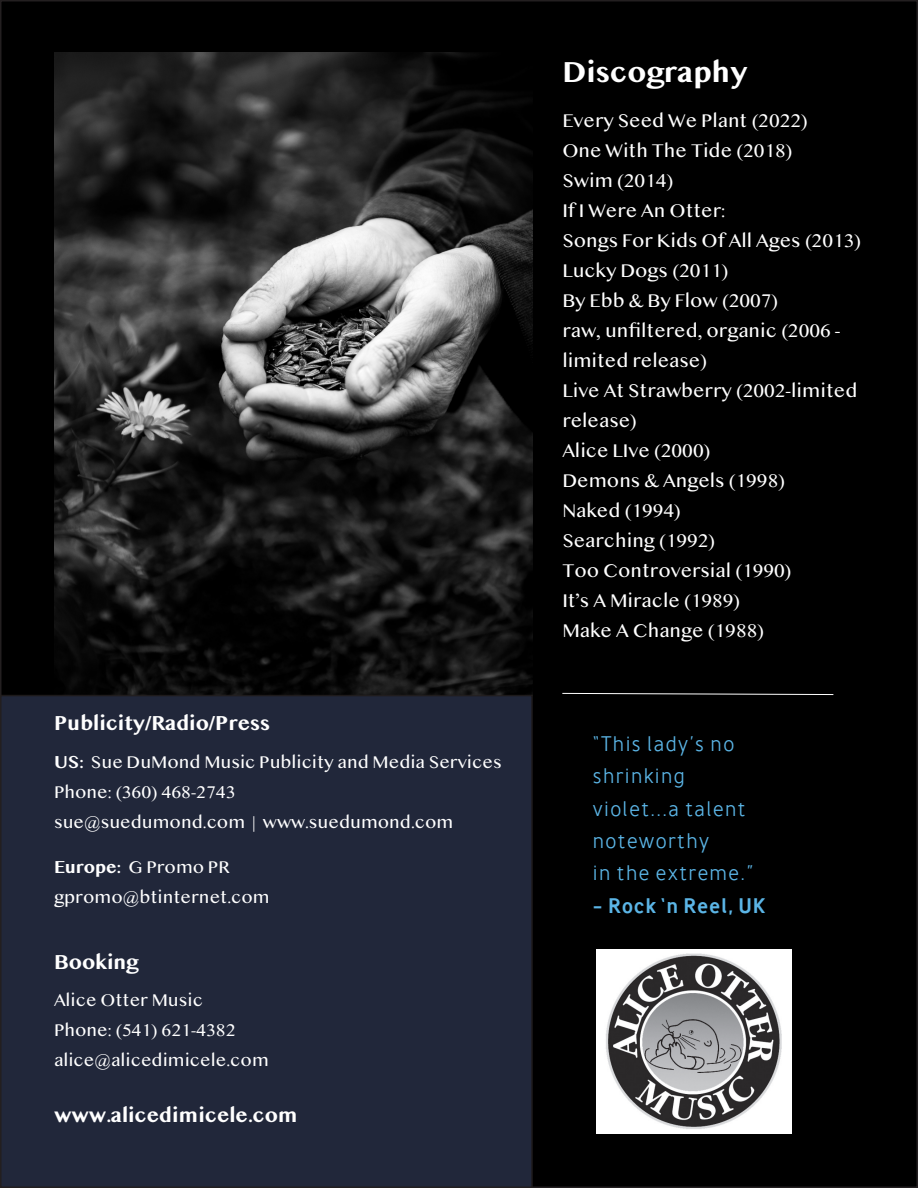
<style>
.page{position:relative;width:918px;height:1188px;background:#fff}
.page>*{position:absolute;margin:0;border:0;box-sizing:border-box;transform-origin:0 0}
.t1{font:700 30px "Myanmar MN";color:#fff}
.t2{font:27px/32.4px "Awan Zaman Lt";letter-spacing:.05em;color:#5bb5e6}
.t3{font:700 27px "Awan Zaman";letter-spacing:.05em;color:#5bb5e6}
.t4{font:700 21px "Myanmar MN";color:#fff}
.t5{font:19.5px/30px "Myanmar MN";color:#fff}
.t6{font:18px/30px "Myanmar MN";color:#fff}
.s1{font-weight:700}
</style>
<div class="page">
<div style="left:1px;top:1px;width:916px;height:1186px;background:#000"></div>
<img style="left:54px;top:52px;width:479px;height:643px">
<div style="left:1px;top:696px;width:531px;height:491px;background:#21273a"></div>
<div style="left:0;top:695px;width:533px;height:493px;border:2px solid #231f20"></div>
<svg style="left:562px;top:693px;width:272px;height:2px"></svg>
<img style="left:597px;top:949px;width:194px;height:185px">
<p class="t4" style="left:54px;top:711px;width:218px">Publicity/Radio/Press</p>
<p class="t6" style="left:54px;top:747px;width:449px"><span class="s1">US:</span> Sue DuMond Music Publicity and Media Services<br>Phone: (360) 468-2743<br>sue@suedumond.com | www.suedumond.com</p>
<p class="t6" style="left:54px;top:852px;width:217px"><span class="s1">Europe:</span> G Promo PR gpromo@btinternet.com</p>
<p class="t4" style="left:54px;top:949px;width:86px">Booking</p>
<p class="t6" style="left:54px;top:985px;width:216px">Alice Otter Music<br>Phone: (541) 621-4382 alice@alicedimicele.com</p>
<p class="t4" style="left:54px;top:1102px;width:245px">www.alicedimicele.com</p>
<h1 class="t1" style="left:562px;top:54px;width:187px">Discography</h1>
<p class="t5" style="left:562px;top:106px;width:301px">Every Seed We Plant (2022)<br>One With The Tide (2018)<br>Swim (2014)<br>If I Were An Otter:<br>Songs For Kids Of All Ages (2013)<br>Lucky Dogs (2011)<br>By Ebb &amp; By Flow (2007)<br>raw, unfiltered, organic (2006 - limited release)<br>Live At Strawberry (2002-limited release)<br>Alice LIve (2000)<br>Demons &amp; Angels (1998)<br>Naked (1994)<br>Searching (1992)<br>Too Controversial (1990)<br>It’s A Miracle (1989)<br>Make A Change (1988)</p>
<h2 class="t2" style="left:593px;top:725px;width:162px">“This lady’s no shrinking violet...a talent noteworthy<br>in the extreme.”</h2>
<h2 class="t3" style="left:593px;top:888px;width:173px">– Rock ‘n Reel, UK</h2>
</div>
